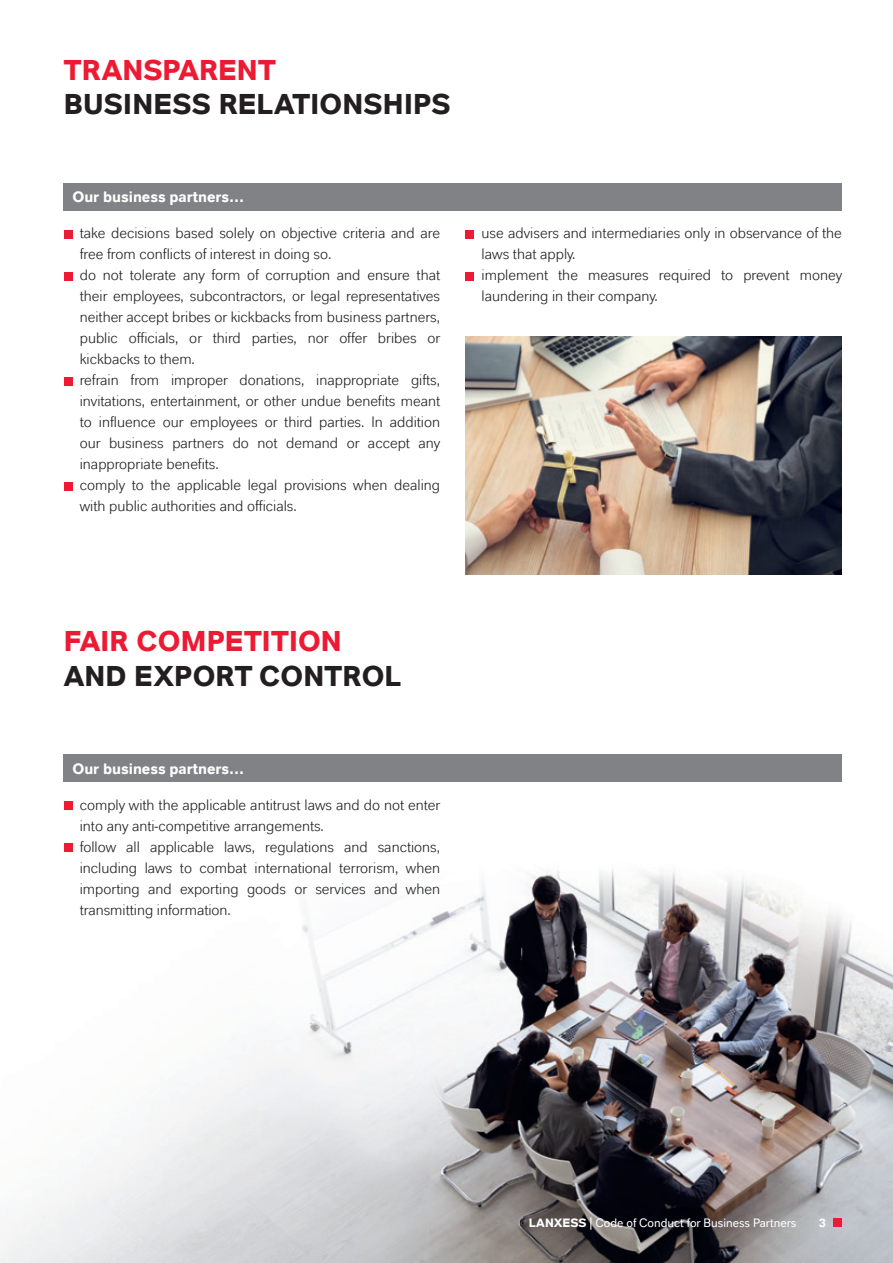
<style>
.page{position:relative;width:893px;height:1263px;background:#fff}
.page>*{position:absolute;margin:0;border:0;box-sizing:border-box;transform-origin:0 0}
.Überschrift{font:700 28.5px/34.2px "Lanxess Global";letter-spacing:.01em;color:#231f20}
.Fließtext{font:15px/21px "Lanxess Global";color:#231f20}
.Copy_hf{font:700 15px "Lanxess Global";color:#fff}
.t1{font:12px "Lanxess Global Invers";color:#fff}
.t2{font:700 12px "Lanxess Global";color:#fff}
.s1{color:#ed1a33}
.s2{font-family:"Lanxess Global";font-weight:700}
</style>
<div class="page">
<img style="left:0;top:869px;width:893px;height:394px">
<div style="left:833px;top:1218px;width:9px;height:9px;background:#ed1a33"></div>
<div style="left:64px;top:230px;width:8px;height:8px;background:#ed1a33"></div>
<div style="left:64px;top:272px;width:8px;height:8px;background:#ed1a33"></div>
<div style="left:64px;top:377px;width:8px;height:8px;background:#ed1a33"></div>
<div style="left:64px;top:482px;width:8px;height:8px;background:#ed1a33"></div>
<div style="left:64px;top:801px;width:8px;height:9px;background:#ed1a33"></div>
<div style="left:64px;top:843px;width:8px;height:9px;background:#ed1a33"></div>
<div style="left:64px;top:183px;width:778px;height:28px;background:#808285"></div>
<div style="left:64px;top:754px;width:778px;height:28px;background:#808285"></div>
<div style="left:466px;top:230px;width:8px;height:8px;background:#ed1a33"></div>
<div style="left:466px;top:272px;width:8px;height:8px;background:#ed1a33"></div>
<img style="left:466px;top:336px;width:376px;height:238px">
<p class="Überschrift" style="left:64px;top:53px;width:388px"><span class="s1">TRANSPARENT<br></span>BUSINESS RELATIONSHIPS</p>
<p class="Copy_hf" style="left:72px;top:188px;width:173px">Our business partners…</p>
<p class="Fließtext" style="left:80px;top:223px;width:362px">take decisions based solely on objective criteria and are free from conflicts of interest in doing so.</p>
<p class="Fließtext" style="left:80px;top:265px;width:362px;text-align:justify">do not tolerate any form of corruption and ensure that their employees, subcontractors, or legal representatives neither accept bribes or kickbacks from business partners, public officials, or third parties, nor offer bribes or kickbacks to them.</p>
<p class="Fließtext" style="left:80px;top:370px;width:362px;text-align:justify">refrain from improper donations, inappropriate gifts, invitations, entertainment, or other undue benefits meant to influence our employees or third parties. In addition our business partners do not demand or accept any inappropriate benefits.</p>
<p class="Fließtext" style="left:80px;top:475px;width:362px">comply to the applicable legal provisions when dealing with public authorities and officials.</p>
<p class="Fließtext" style="left:482px;top:223px;width:362px">use advisers and intermediaries only in observance of the laws that apply.</p>
<p class="Fließtext" style="left:482px;top:265px;width:362px">implement the measures required to prevent money laundering in their company.</p>
<p class="Überschrift" style="left:64px;top:624px;width:339px"><span class="s1">FAIR COMPETITION<br></span>AND EXPORT CONTROL</p>
<p class="Copy_hf" style="left:72px;top:760px;width:173px">Our business partners…</p>
<p class="Fließtext" style="left:80px;top:794px;width:362px">comply with the applicable antitrust laws and do not enter into any anti-competitive arrangements.</p>
<p class="Fließtext" style="left:80px;top:836px;width:362px;text-align:justify">follow all applicable laws, regulations and sanctions, including laws to combat international terrorism, when importing and exporting goods or services and when transmitting information.</p>
<p class="t1" style="left:529px;top:1216px;width:269px"><span class="s2">LANXESS</span> | Code of Conduct for Business Partners</p>
<p class="t2" style="left:819px;top:1216px;width:9px">3</p>
</div>
